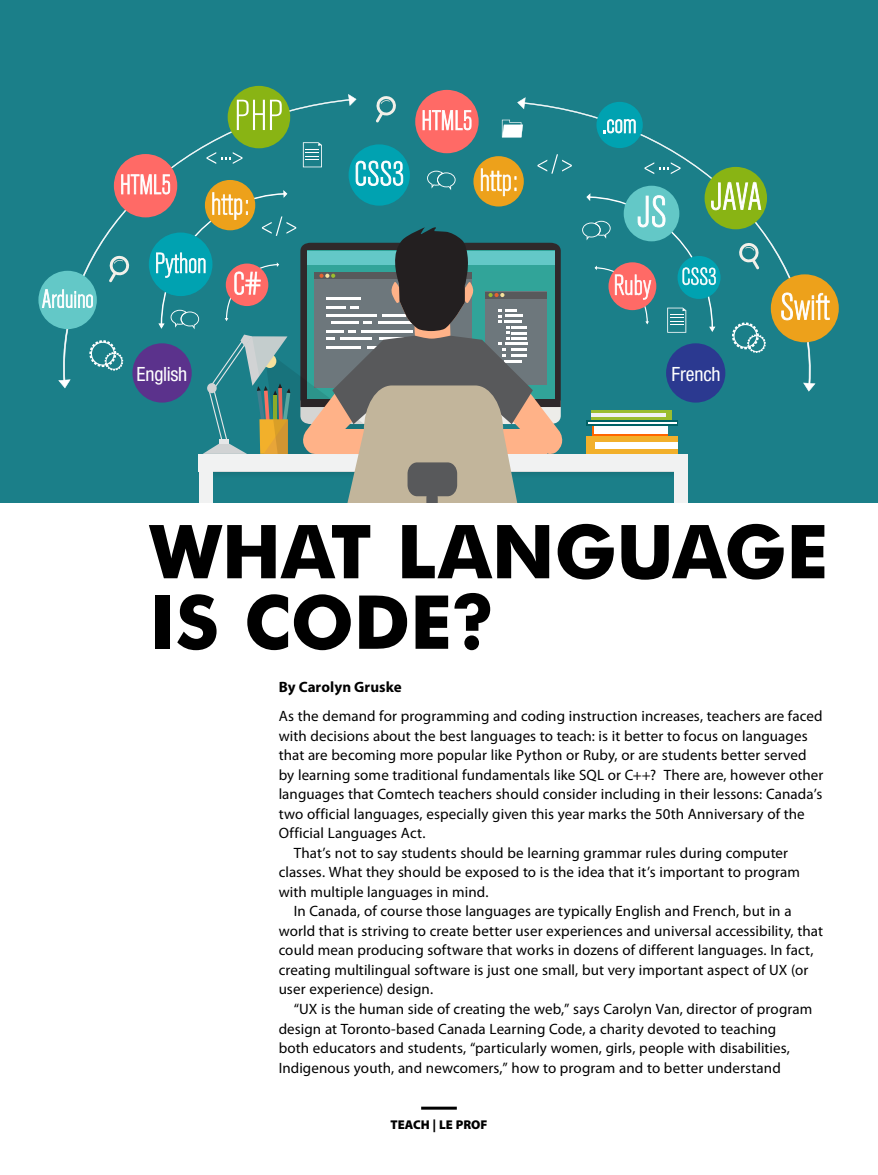
<style>
.page{position:relative;width:878px;height:1175px;background:#fff}
.page>*{position:absolute;margin:0;border:0;box-sizing:border-box;transform-origin:0 0}
.t1{font:700 74.4px/70.5px "Futura BT";letter-spacing:-.01em;color:#000}
.t2{font:condensed 19.65px "Helvetica Neue";letter-spacing:-.005em;color:#fff}
.t3{font:15px "Myriad Pro";letter-spacing:.005em;color:#000}
.t4{font:700 15px "Myriad Pro";letter-spacing:.005em;color:#000}
.t5{font:900 12.75px "Myriad Pro";color:#000}
</style>
<div class="page">
<hr style="left:421px;top:1106px;width:36px;height:3px;background:#000">
<div style="left:0;top:0;width:878px;height:502px;background:#1b7f89"></div>
<svg style="left:803px;top:383px;width:12px;height:8px"></svg>
<div style="left:770px;top:274px;width:68px;height:68px;background:#eda11b;border-radius:50%"></div>
<svg style="left:781px;top:292px;width:48px;height:28px"></svg>
<svg style="left:38px;top:271px;width:59px;height:58px"></svg>
<div style="left:228px;top:86px;width:62px;height:62px;background:#89b414;border-radius:50%"></div>
<div style="left:415px;top:90px;width:63px;height:63px;background:#ff6a66;border-radius:50%"></div>
<svg style="left:42px;top:94px;width:723px;height:408px"></svg>
<div style="left:591px;top:410px;width:80px;height:10px;background:#9bbd2f"></div>
<hr style="left:591px;top:413px;width:74px;height:4px;background:#f1f2f2">
<div style="left:586px;top:436px;width:91px;height:18px;background:#f2b02b"></div>
<div style="left:595px;top:442px;width:82px;height:7px;background:#fff"></div>
<svg style="left:592px;top:425px;width:76px;height:11px"></svg>
<div style="left:594px;top:427px;width:74px;height:7px;background:#fff"></div>
<svg style="left:586px;top:420px;width:91px;height:5px"></svg>
<hr style="left:588px;top:422px;width:89px;height:1px;background:#fff">
<div style="left:132px;top:343px;width:60px;height:59px;background:#5b328c;border-radius:50%"></div>
<div style="left:666px;top:343px;width:59px;height:59px;background:#2b3990;border-radius:50%"></div>
<h2 class="t2" style="left:137px;top:363px;width:52px">English</h2>
<h2 class="t2" style="left:671px;top:363px;width:51px">French</h2>
<h1 class="t1" style="left:150px;top:516px;width:680px">WHAT LANGUAGE<br>IS CODE?</h1>
<p class="t4" style="left:279px;top:677px;width:124px">By Carolyn Gruske</p>
<p class="t3" style="left:279px;top:707px;width:545px">As the demand for programming and coding instruction increases, teachers are faced</p>
<p class="t3" style="left:279px;top:726px;width:530px">with decisions about the best languages to teach: is it better to focus on languages</p>
<p class="t3" style="left:279px;top:746px;width:529px">that are becoming more popular like Python or Ruby, or are students better served</p>
<p class="t3" style="left:279px;top:765px;width:546px">by learning some traditional fundamentals like SQL or C++? There are, however other</p>
<p class="t3" style="left:279px;top:785px;width:545px">languages that Comtech teachers should consider including in their lessons: Canada’s</p>
<p class="t3" style="left:279px;top:804px;width:527px">two official languages, especially given this year marks the 50th Anniversary of the</p>
<p class="t3" style="left:279px;top:824px;width:148px">Official Languages Act.</p>
<p class="t3" style="left:294px;top:843px;width:496px">That’s not to say students should be learning grammar rules during computer</p>
<p class="t3" style="left:279px;top:863px;width:523px">classes. What they should be exposed to is the idea that it’s important to program</p>
<p class="t3" style="left:279px;top:882px;width:211px">with multiple languages in mind.</p>
<p class="t3" style="left:294px;top:902px;width:499px">In Canada, of course those languages are typically English and French, but in a</p>
<p class="t3" style="left:279px;top:921px;width:546px">world that is striving to create better user experiences and universal accessibility, that</p>
<p class="t3" style="left:279px;top:941px;width:536px">could mean producing software that works in dozens of different languages. In fact,</p>
<p class="t3" style="left:279px;top:960px;width:531px">creating multilingual software is just one small, but very important aspect of UX (or</p>
<p class="t3" style="left:279px;top:980px;width:156px">user experience) design.</p>
<p class="t3" style="left:294px;top:999px;width:520px">“UX is the human side of creating the web,” says Carolyn Van, director of program</p>
<p class="t3" style="left:279px;top:1019px;width:499px">design at Toronto-based Canada Learning Code, a charity devoted to teaching</p>
<p class="t3" style="left:279px;top:1038px;width:513px">both educators and students, “particularly women, girls, people with disabilities,</p>
<p class="t3" style="left:279px;top:1058px;width:503px">Indigenous youth, and newcomers,” how to program and to better understand</p>
<p class="t5" style="left:390px;top:1117px;width:98px">TEACH | LE PROF</p>
</div>
